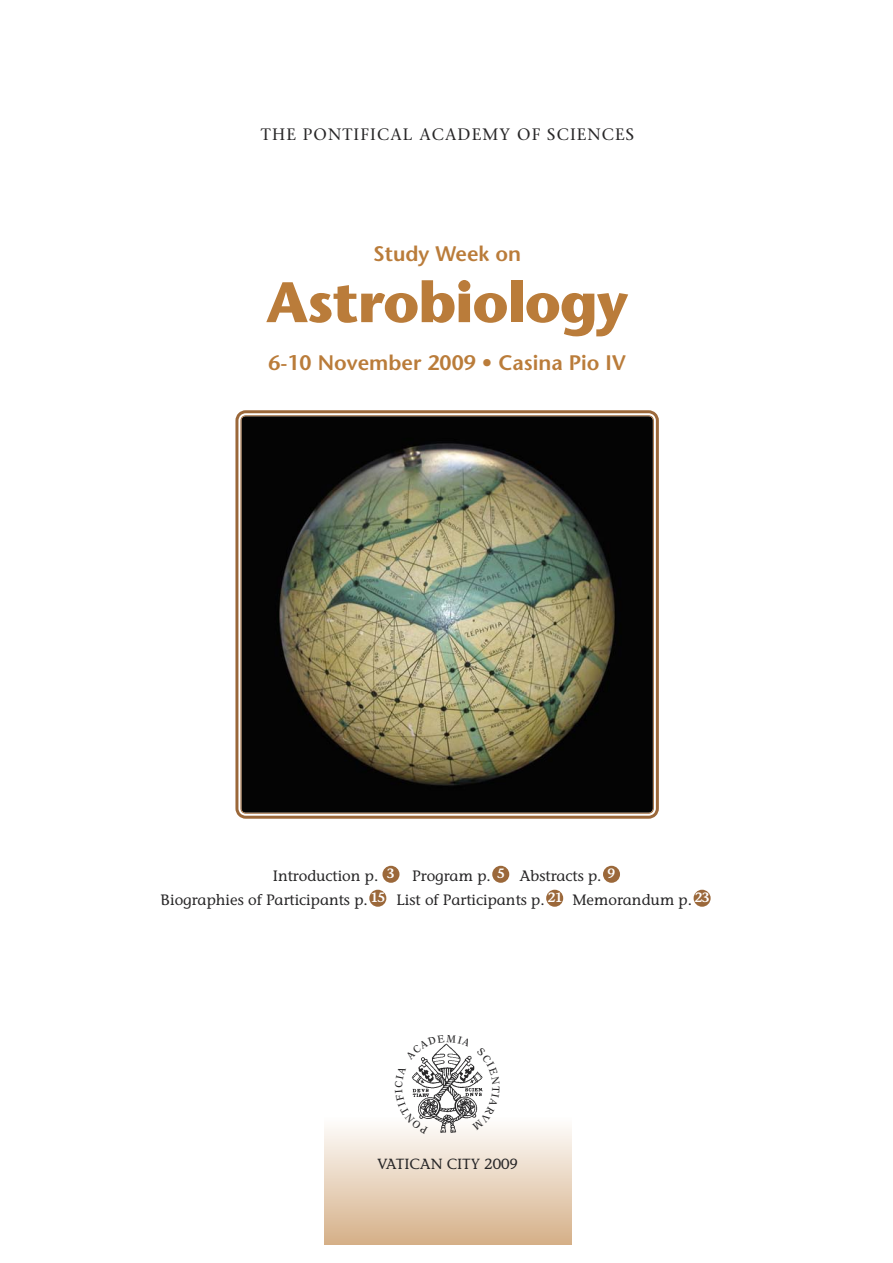
<style>
.page{position:relative;width:893px;height:1263px;background:#fff}
.page>*{position:absolute;margin:0;border:0;box-sizing:border-box;transform-origin:0 0}
.t1{font:700 57px "Stone Sans Std";letter-spacing:-.02em;color:#ba7c3a}
.t2{font:600 21px "Stone Sans Std";color:#ba7c3a}
.t3{font:500 16.5px "Stone Serif Std";letter-spacing:.07em;color:#272627}
.t4{font:500 15px "Stone Informal Std";color:#272627}
.t5{font:500 14.7px "Stone Informal Std";color:#272627}
.t6{font:600 13.5px "Stone Informal Std";color:#fff}
</style>
<div class="page">
<div style="left:324px;top:1118px;width:247px;height:127px;background:linear-gradient(to bottom,#fefdfc,#d5af88)"></div>
<div style="left:369px;top:890px;width:17px;height:17px;background:#9b683a;border-radius:50%"></div>
<div style="left:603px;top:866px;width:17px;height:17px;background:#9b683a;border-radius:50%"></div>
<div style="left:492px;top:866px;width:17px;height:17px;background:#9b683a;border-radius:50%"></div>
<div style="left:546px;top:890px;width:17px;height:17px;background:#9b683a;border-radius:50%"></div>
<div style="left:693px;top:890px;width:17px;height:17px;background:#9b683a;border-radius:50%"></div>
<div style="left:382px;top:866px;width:17px;height:17px;background:#9b683a;border-radius:50%"></div>
<svg style="left:235px;top:410px;width:424px;height:409px"></svg>
<img style="left:240px;top:415px;width:414px;height:399px">
<svg style="left:395px;top:1043px;width:104px;height:91px"></svg>
<p class="t3" style="left:261px;top:124px;width:375px">THE PONTIFICAL ACADEMY OF SCIENCES</p>
<h2 class="t2" style="left:373px;top:246px;width:149px">Study Week on</h2>
<h1 class="t1" style="left:266px;top:275px;width:364px">Astrobiology</h1>
<h2 class="t2" style="left:268px;top:355px;width:359px">6-10 November 2009 • Casina Pio IV</h2>
<p class="t6" style="left:387px;top:868px;width:9px">3</p>
<p class="t6" style="left:497px;top:868px;width:9px">5</p>
<p class="t6" style="left:607px;top:868px;width:9px">9</p>
<p class="t6" style="left:547px;top:892px;width:16px">21</p>
<p class="t6" style="left:694px;top:892px;width:16px">23</p>
<p class="t4" style="left:273px;top:870px;width:107px">Introduction p.</p>
<p class="t4" style="left:412px;top:870px;width:80px">Program p.</p>
<p class="t4" style="left:519px;top:870px;width:84px">Abstracts p.</p>
<p class="t4" style="left:161px;top:894px;width:209px">Biographies of Participants p.</p>
<p class="t4" style="left:396px;top:894px;width:150px">List of Participants p.</p>
<p class="t4" style="left:572px;top:894px;width:121px">Memorandum p.</p>
<p class="t6" style="left:370px;top:892px;width:16px">15</p>
<p class="t5" style="left:377px;top:1158px;width:142px">VATICAN CITY 2009</p>
</div>
